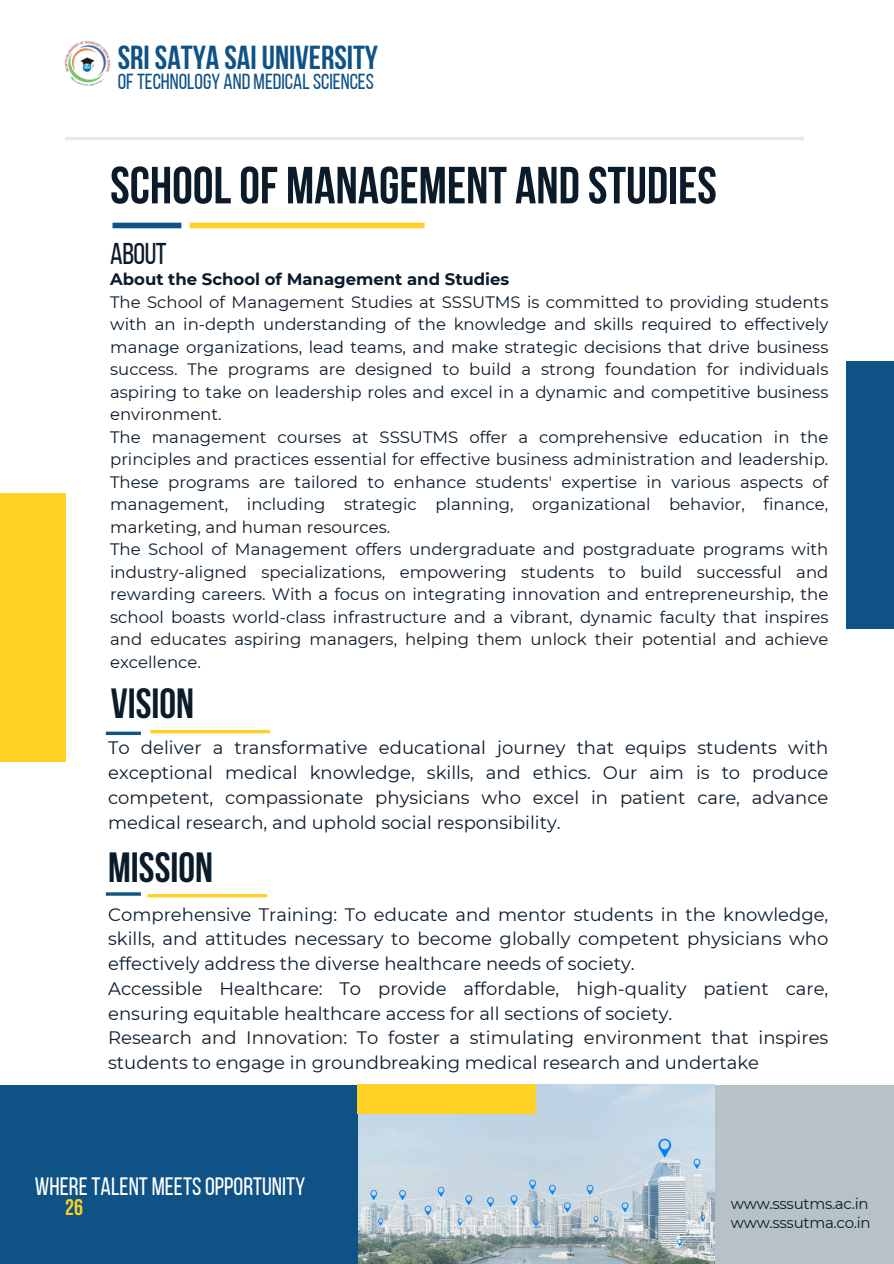
<style>
.page{position:relative;width:894px;height:1264px;background:#fff}
.page>*{position:absolute;margin:0;border:0;box-sizing:border-box;transform-origin:0 0}
.t1{font:700 52.2px "Bebas Neue";color:#0b1b2a}
.t2{font:700 42px "Bebas Neue";color:#0b1b2a}
.t3{font:700 33.15px "Bebas Neue";color:#0f5286}
.t4{font:30px "Bebas Neue";letter-spacing:-.015em;color:#0b1b2a}
.t5{font:25.05px "Bebas Neue";color:#fff}
.t6{font:700 22.5px "Bebas Neue";color:#ffd124}
.t7{font:21.75px "Bebas Neue";color:#0f5286}
.t8{font:18px/24.8px "Montserrat";color:#0b1b2a;text-align:justify}
.t9{font:16.5px/22.5px "Montserrat";color:#0b1b2a;text-align:justify}
.t10{font:700 16.5px "Montserrat";color:#0b1b2a}
.t11{font:15px/19.2px "Montserrat";letter-spacing:-.02em;color:#0b1b2a}
</style>
<div class="page">
<hr style="left:65px;top:137px;width:739px;height:3px;background:#e9e9e9">
<div style="left:189px;top:223px;width:235px;height:5px;background:#ffd124"></div>
<div style="left:112px;top:223px;width:69px;height:5px;background:#0f5286"></div>
<div style="left:714px;top:1084px;width:179px;height:179px;background:#b7c1c8"></div>
<div style="left:0;top:1084px;width:358px;height:179px;background:#0f5286"></div>
<img style="left:359px;top:1084px;width:355px;height:179px">
<div style="left:357px;top:1084px;width:179px;height:29px;background:#ffd124"></div>
<hr style="left:150px;top:730px;width:120px;height:3px;background:#ffd124">
<svg style="left:106px;top:731px;width:35px;height:4px"></svg>
<hr style="left:147px;top:894px;width:120px;height:3px;background:#ffd124">
<hr style="left:106px;top:892px;width:35px;height:3px;background:#0f5286">
<div style="left:845px;top:361px;width:48px;height:268px;background:#0f5286"></div>
<div style="left:0;top:493px;width:65px;height:268px;background:#ffd124"></div>
<img style="left:64px;top:41px;width:47px;height:45px">
<p class="t3" style="left:118px;top:44px;width:262px">SRI SATYA SAI UNIVERSITY</p>
<h2 class="t7" style="left:118px;top:73px;width:257px">OFTECHNOLOGY AND MEDICALSCIENCES</h2>
<p class="t1" style="left:110px;top:164px;width:608px">SCHOOLOF MANAGEMENT AND STUDIES</p>
<p class="t4" style="left:110px;top:242px;width:58px">ABOUT</p>
<h3 class="t10" style="left:110px;top:269px;width:400px">About the School of Management and Studies</h3>
<h6 class="t9" style="left:110px;top:290px;width:719px">The School of Management Studies at SSSUTMS is committed to providing students with an in-depth understanding of the knowledge and skills required to effectively manage organizations, lead teams, and make strategic decisions that drive business success. The programs are designed to build a strong foundation for individuals aspiring to take on leadership roles and excel in a dynamic and competitive business environment.</h6>
<p class="t9" style="left:110px;top:425px;width:719px">The management courses at SSSUTMS offer a comprehensive education in the principles and practices essential for effective business administration and leadership.<br>These programs are tailored to enhance students' expertise in various aspects of management, including strategic planning, organizational behavior, finance, marketing, and human resources.</p>
<h1 class="t9" style="left:110px;top:538px;width:719px">The School of Management offers undergraduate and postgraduate programs with industry-aligned specializations, empowering students to build successful and rewarding careers. With a focus on integrating innovation and entrepreneurship, the school boasts world-class infrastructure and a vibrant, dynamic faculty that inspires and educates aspiring managers, helping them unlock their potential and achieve excellence.</h1>
<p class="t2" style="left:111px;top:686px;width:85px">VISION</p>
<p class="t8" style="left:108px;top:735px;width:721px">To deliver a transformative educational journey that equips students with exceptional medical knowledge, skills, and ethics. Our aim is to produce competent, compassionate physicians who excel in patient care, advance medical research, and uphold social responsibility.</p>
<p class="t2" style="left:108px;top:850px;width:106px">MISSION</p>
<p class="t8" style="left:108px;top:901px;width:721px">Comprehensive Training: To educate and mentor students in the knowledge, skills, and attitudes necessary to become globally competent physicians who effectively address the diverse healthcare needs of society.</p>
<h4 class="t8" style="left:108px;top:975px;width:721px">Accessible Healthcare: To provide affordable, high-quality patient care, ensuring equitable healthcare access for all sections of society.</h4>
<p class="t8" style="left:108px;top:1025px;width:721px">Research and Innovation: To foster a stimulating environment that inspires students to engage in groundbreaking medical research and undertake</p>
<p class="t5" style="left:35px;top:1176px;width:272px">WHERETALENT MEETSOPPORTUNITY</p>
<h2 class="t6" style="left:65px;top:1197px;width:19px">26</h2>
<p class="t11" style="left:730px;top:1193px;width:141px">www.sssutms.ac.in www.sssutma.co.in</p>
</div>
